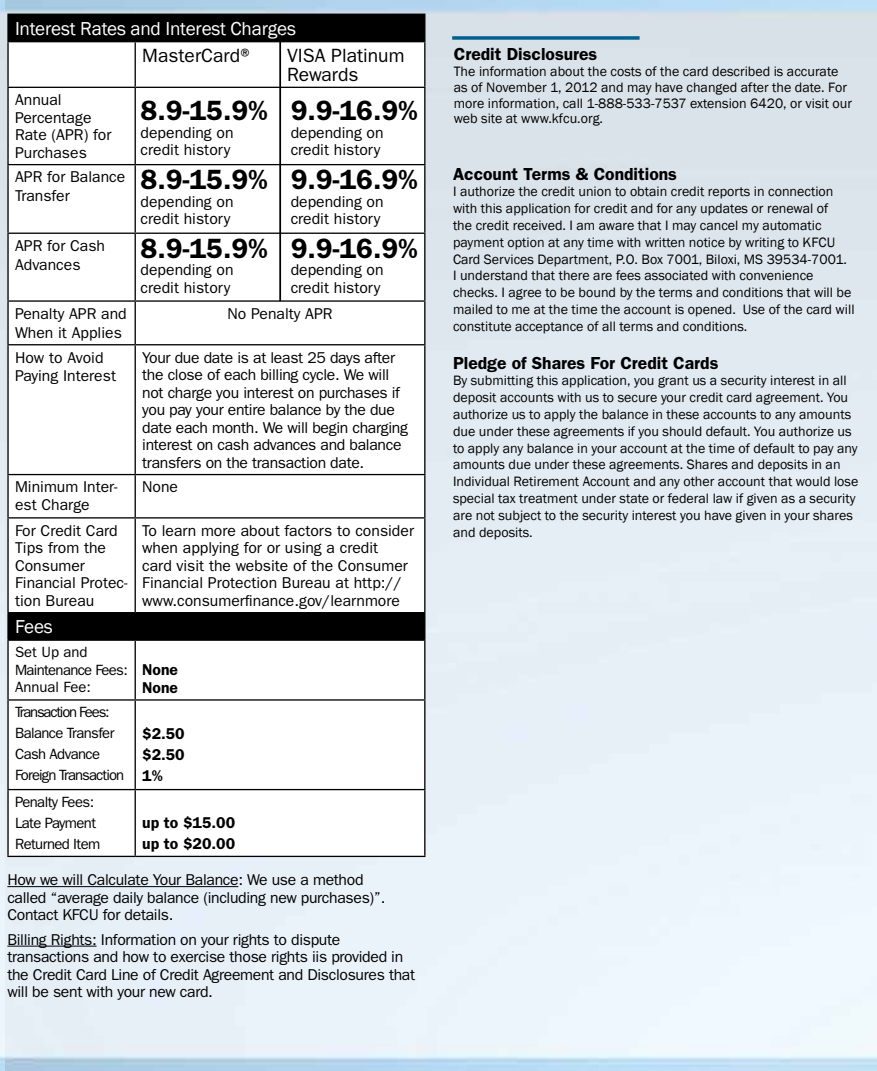
<style>
.page{position:relative;width:877px;height:1071px;background:#fff}
.page>*{position:absolute;margin:0;border:0;box-sizing:border-box;transform-origin:0 0}
.t1{font:600 28px "ITC Franklin Gothic Std";color:#000}
.t2{font:19.25px "Franklin Gothic";letter-spacing:-.01em;color:#fff}
.t3{font:19.25px/19.2px "ITC Franklin Gothic Std";color:#000}
.t4{font:600 17.5px "ITC Franklin Gothic Std";color:#000}
.t5{font:15.75px/17.5px "ITC Franklin Gothic Std";letter-spacing:-.005em;color:#000}
.t6{font:600 15.75px/21px "ITC Franklin Gothic Std";color:#000}
.t7{font:14.88px/17.5px "ITC Franklin Gothic Std";letter-spacing:-.04em;color:#000}
.t8{font:14.88px/21px "ITC Franklin Gothic Std";letter-spacing:-.06em;color:#000}
.t9{font:14px/16.8px "Franklin Gothic";color:#000}
</style>
<div class="page">
<img style="left:5px;top:0;width:872px;height:1071px">
<svg style="left:452px;top:36px;width:187px;height:4px"></svg>
<hr style="left:7px;top:886px;width:231px;height:1px;background:#000">
<hr style="left:7px;top:946px;width:90px;height:1px;background:#000">
<div style="left:9px;top:15px;width:415px;height:26px;background:#000"></div>
<svg style="left:9px;top:42px;width:415px;height:814px"></svg>
<hr style="left:7px;top:15px;width:2px;height:26px;background:#000">
<hr style="left:7px;top:14px;width:128px;height:1px;background:#000">
<hr style="left:135px;top:14px;width:290px;height:1px;background:#000">
<svg style="left:424px;top:15px;width:1px;height:26px"></svg>
<hr style="left:7px;top:42px;width:2px;height:45px;background:#000">
<hr style="left:7px;top:88px;width:2px;height:76px;background:#000">
<hr style="left:7px;top:41px;width:128px;height:1px;background:#000">
<hr style="left:7px;top:87px;width:128px;height:1px;background:#000">
<hr style="left:134px;top:42px;width:2px;height:45px;background:#000">
<hr style="left:134px;top:88px;width:2px;height:76px;background:#000">
<hr style="left:135px;top:41px;width:290px;height:1px;background:#000">
<hr style="left:135px;top:87px;width:290px;height:1px;background:#000">
<hr style="left:424px;top:42px;width:1px;height:45px;background:#000">
<hr style="left:424px;top:88px;width:1px;height:76px;background:#000">
<hr style="left:7px;top:165px;width:2px;height:68px;background:#000">
<hr style="left:7px;top:234px;width:2px;height:66px;background:#000">
<hr style="left:7px;top:302px;width:2px;height:42px;background:#000">
<hr style="left:7px;top:345px;width:2px;height:129px;background:#000">
<hr style="left:7px;top:475px;width:2px;height:42px;background:#000">
<hr style="left:7px;top:164px;width:128px;height:1px;background:#000">
<hr style="left:7px;top:233px;width:128px;height:1px;background:#000">
<hr style="left:7px;top:300px;width:128px;height:2px;background:#000">
<hr style="left:7px;top:344px;width:128px;height:1px;background:#000">
<hr style="left:7px;top:474px;width:128px;height:1px;background:#000">
<hr style="left:134px;top:165px;width:2px;height:68px;background:#000">
<hr style="left:134px;top:234px;width:2px;height:66px;background:#000">
<hr style="left:134px;top:302px;width:2px;height:42px;background:#000">
<hr style="left:134px;top:345px;width:2px;height:129px;background:#000">
<hr style="left:134px;top:475px;width:2px;height:42px;background:#000">
<hr style="left:135px;top:164px;width:290px;height:1px;background:#000">
<hr style="left:424px;top:165px;width:1px;height:68px;background:#000">
<hr style="left:424px;top:234px;width:1px;height:66px;background:#000">
<hr style="left:424px;top:302px;width:1px;height:42px;background:#000">
<hr style="left:424px;top:345px;width:1px;height:129px;background:#000">
<hr style="left:424px;top:475px;width:1px;height:42px;background:#000">
<hr style="left:135px;top:233px;width:290px;height:1px;background:#000">
<hr style="left:135px;top:300px;width:290px;height:2px;background:#000">
<hr style="left:135px;top:344px;width:290px;height:1px;background:#000">
<hr style="left:135px;top:474px;width:290px;height:1px;background:#000">
<hr style="left:7px;top:519px;width:2px;height:93px;background:#000">
<hr style="left:7px;top:517px;width:128px;height:2px;background:#000">
<hr style="left:134px;top:519px;width:2px;height:93px;background:#000">
<hr style="left:135px;top:517px;width:290px;height:2px;background:#000">
<hr style="left:424px;top:519px;width:1px;height:93px;background:#000">
<hr style="left:7px;top:613px;width:2px;height:27px;background:#000">
<hr style="left:7px;top:612px;width:128px;height:1px;background:#000">
<hr style="left:135px;top:612px;width:290px;height:1px;background:#000">
<svg style="left:424px;top:613px;width:1px;height:27px"></svg>
<hr style="left:7px;top:641px;width:2px;height:58px;background:#000">
<hr style="left:7px;top:640px;width:128px;height:1px;background:#000">
<hr style="left:134px;top:641px;width:2px;height:58px;background:#000">
<hr style="left:135px;top:640px;width:290px;height:1px;background:#000">
<hr style="left:424px;top:641px;width:1px;height:58px;background:#000">
<hr style="left:7px;top:701px;width:2px;height:88px;background:#000">
<hr style="left:7px;top:790px;width:2px;height:66px;background:#000">
<hr style="left:7px;top:699px;width:128px;height:2px;background:#000">
<hr style="left:7px;top:789px;width:128px;height:1px;background:#000">
<hr style="left:7px;top:856px;width:128px;height:1px;background:#000">
<hr style="left:134px;top:701px;width:2px;height:88px;background:#000">
<hr style="left:134px;top:790px;width:2px;height:66px;background:#000">
<hr style="left:135px;top:699px;width:290px;height:2px;background:#000">
<hr style="left:424px;top:701px;width:1px;height:88px;background:#000">
<hr style="left:424px;top:790px;width:1px;height:66px;background:#000">
<hr style="left:135px;top:789px;width:290px;height:1px;background:#000">
<hr style="left:135px;top:856px;width:290px;height:1px;background:#000">
<hr style="left:279px;top:35px;width:2px;height:266px;background:#000">
<h2 class="t2" style="left:15px;top:16px;width:282px">Interest Rates and Interest Charges</h2>
<h2 class="t3" style="left:142px;top:46px;width:114px">MasterCard®</h2>
<p class="t5" style="left:15px;top:91px;width:98px">Annual<br>Percentage<br>Rate (APR) for<br>Purchases</p>
<p class="t5" style="left:15px;top:168px;width:112px;line-height:18.9px">APR for Balance<br>Transfer</p>
<p class="t5" style="left:15px;top:236px;width:92px;line-height:18.9px">APR for Cash<br>Advances</p>
<p class="t5" style="left:15px;top:304px;width:113px;line-height:18.9px">Penalty APR and<br>When it Applies</p>
<p class="t5" style="left:227px;top:305px;width:107px">No Penalty APR</p>
<p class="t5" style="left:15px;top:348px;width:102px;line-height:18.9px">How to Avoid<br>Paying Interest</p>
<p class="t5" style="left:142px;top:349px;width:267px">Your due date is at least 25 days after the close of each billing cycle. We will not charge you interest on purchases if you pay your entire balance by the due date each month. We will begin charging interest on cash advances and balance transfers on the transaction date.</p>
<p class="t5" style="left:15px;top:478px;width:104px">Minimum Inter&shy;est Charge</p>
<p class="t5" style="left:142px;top:478px;width:37px">None</p>
<p class="t5" style="left:15px;top:522px;width:114px">For Credit Card<br>Tips from the<br>Consumer<br>Financial Protec&shy;tion Bureau</p>
<p class="t5" style="left:142px;top:522px;width:273px">To learn more about factors to consider when applying for or using a credit<br>card visit the website of the Consumer Financial Protection Bureau at http:// www.consumerfinance.gov/learnmore</p>
<h2 class="t2" style="left:15px;top:615px;width:39px">Fees</h2>
<p class="t7" style="left:15px;top:644px;width:114px">Set Up and<br>Maintenance Fees:<br>Annual Fee:</p>
<h2 class="t3" style="left:287px;top:46px;width:119px">VISA Platinum<br>Rewards</h2>
<h1 class="t1" style="left:141px;top:94px;width:129px">8.9-15.9%</h1>
<p class="t5" style="left:141px;top:124px;width:94px">depending on credit history</p>
<h1 class="t1" style="left:291px;top:94px;width:129px">9.9-16.9%</h1>
<p class="t5" style="left:291px;top:124px;width:94px">depending on credit history</p>
<h1 class="t1" style="left:141px;top:163px;width:129px">8.9-15.9%</h1>
<p class="t5" style="left:141px;top:193px;width:94px">depending on credit history</p>
<h1 class="t1" style="left:291px;top:163px;width:129px">9.9-16.9%</h1>
<p class="t5" style="left:291px;top:193px;width:94px">depending on credit history</p>
<h1 class="t1" style="left:141px;top:232px;width:129px">8.9-15.9%</h1>
<p class="t5" style="left:141px;top:262px;width:94px">depending on credit history</p>
<h1 class="t1" style="left:291px;top:232px;width:129px">9.9-16.9%</h1>
<p class="t5" style="left:291px;top:262px;width:94px">depending on credit history</p>
<p class="t6" style="left:142px;top:661px;width:37px;line-height:17.5px">None<br>None</p>
<p class="t8" style="left:15px;top:702px;width:111px">Transaction Fees:<br>Balance Transfer<br>Cash Advance<br>Foreign Transaction</p>
<p class="t6" style="left:142px;top:723px;width:44px;text-align:justify">$2.50 $2.50<br>1%</p>
<p class="t7" style="left:15px;top:791px;width:87px;line-height:21px">Penalty Fees:<br>Late Payment<br>Returned Item</p>
<p class="t6" style="left:142px;top:813px;width:94px">up to $15.00 up to $20.00</p>
<p class="t5" style="left:7px;top:871px;width:380px">How we will Calculate Your Balance: We use a method called “average daily balance (including new purchases)”.<br>Contact KFCU for details.</p>
<p class="t5" style="left:7px;top:931px;width:409px">Billing Rights: Information on your rights to dispute transactions and how to exercise those rights iis provided in the Credit Card Line of Credit Agreement and Disclosures that will be sent with your new card.</p>
<p class="t4" style="left:454px;top:44px;width:145px">Credit Disclosures</p>
<p class="t9" style="left:454px;top:64px;width:400px;line-height:15.8px">The information about the costs of the card described is accurate as of November 1, 2012 and may have changed after the date. For more information, call 1-888-533-7537 extension 6420, or visit our web site at www.kfcu.org.</p>
<p class="t4" style="left:453px;top:163px;width:225px">Account Terms &amp; Conditions</p>
<p class="t9" style="left:453px;top:184px;width:403px">I authorize the credit union to obtain credit reports in connection with this application for credit and for any updates or renewal of<br>the credit received. I am aware that I may cancel my automatic payment option at any time with written notice by writing to KFCU Card Services Department, P.O. Box 7001, Biloxi, MS 39534-7001.<br>I understand that there are fees associated with convenience checks. I agree to be bound by the terms and conditions that will be mailed to me at the time the account is opened. Use of the card will constitute acceptance of all terms and conditions.</p>
<p class="t4" style="left:453px;top:352px;width:267px">Pledge of Shares For Credit Cards</p>
<p class="t9" style="left:453px;top:373px;width:407px">By submitting this application, you grant us a security interest in all deposit accounts with us to secure your credit card agreement. You authorize us to apply the balance in these accounts to any amounts due under these agreements if you should default. You authorize us to apply any balance in your account at the time of default to pay any amounts due under these agreements. Shares and deposits in an Individual Retirement Account and any other account that would lose special tax treatment under state or federal law if given as a security are not subject to the security interest you have given in your shares and deposits.</p>
</div>
